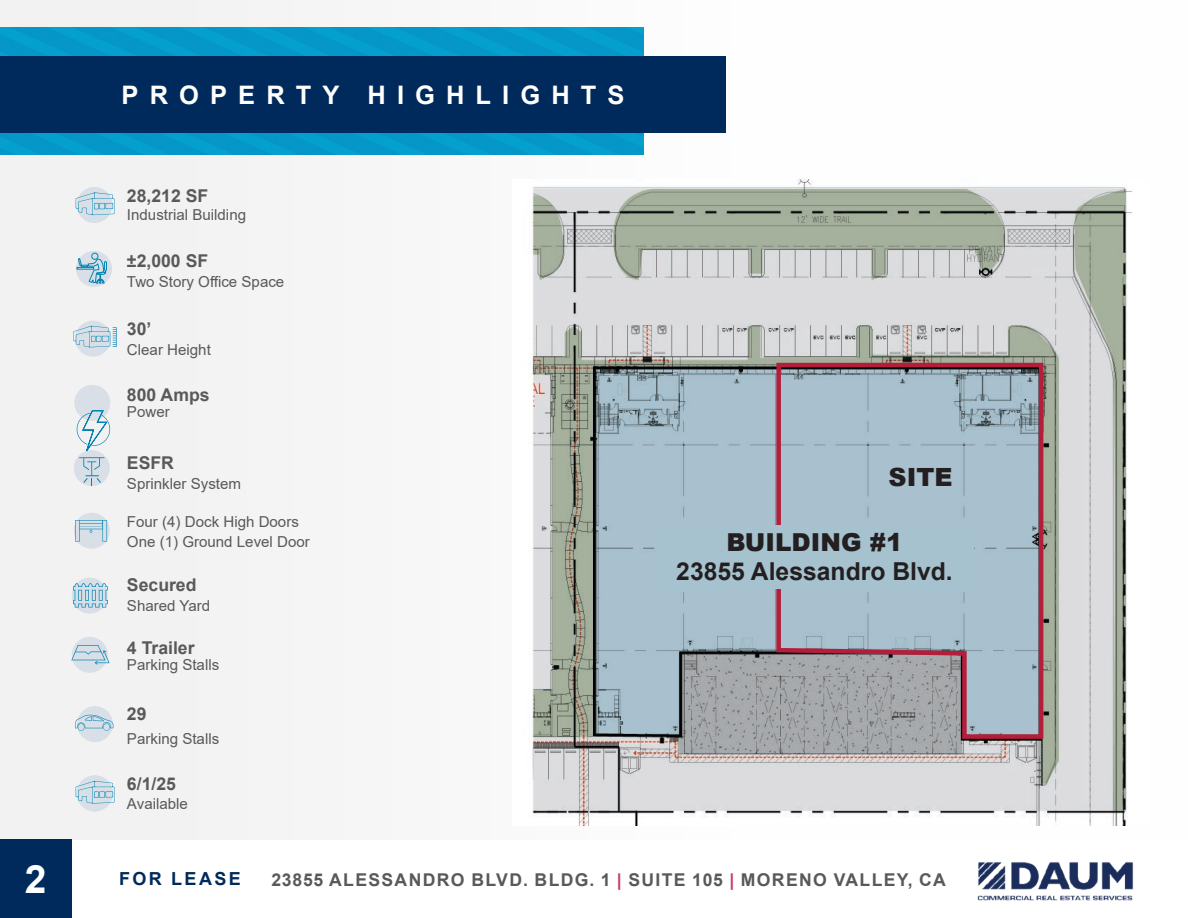
<style>
.page{position:relative;width:1188px;height:918px;background:#fff}
.page>*{position:absolute;margin:0;border:0;box-sizing:border-box;transform-origin:0 0}
.t1{font:700 39px "Arial";color:#fff}
.t2{font:700 25.5px "Arial";letter-spacing:.435em;color:#fff}
.t3{font:900 25.05px "Arial";color:#231f20}
.t4{font:700 24.75px "Arial";color:#231f20}
.t5{font:900 24.75px "Arial";color:#231f20}
.t6{font:700 18px "Arial";letter-spacing:.135em;color:#002a5c}
.t7{font:700 17.7px "Arial";letter-spacing:.075em;color:#58595b}
.t8{font:700 17.7px "Arial";letter-spacing:.04em;color:#58595b}
.t9{font:700 17.7px "Arial";color:#58595b}
.t10{font:15.15px/20.1px "Arial";color:#58595b}
.s1{color:#c33b61}
</style>
<div class="page">
<div style="left:0;top:0;width:1188px;height:839px;background:#f2f2f2"></div>
<img style="left:513px;top:179px;width:635px;height:646px">
<img style="left:0;top:27px;width:644px;height:127px">
<div style="left:0;top:56px;width:726px;height:77px;background:#002a5c"></div>
<div style="left:76px;top:251px;width:36px;height:36px;background:#d8dfe6;border-radius:50%"></div>
<div style="left:74px;top:450px;width:36px;height:36px;background:#d8dfe6;border-radius:50%"></div>
<svg style="left:77px;top:258px;width:30px;height:26px"></svg>
<div style="left:91px;top:253px;width:7px;height:7px;border:1px solid #0084b4;border-radius:50%"></div>
<div style="left:77px;top:706px;width:36px;height:36px;background:#d8dfe6;border-radius:50%"></div>
<div style="left:76px;top:187px;width:36px;height:36px;background:#d8dfe6;border-radius:50%"></div>
<svg style="left:76px;top:192px;width:38px;height:23px"></svg>
<div style="left:75px;top:321px;width:36px;height:36px;background:#d8dfe6;border-radius:50%"></div>
<svg style="left:73px;top:326px;width:44px;height:21px"></svg>
<div style="left:74px;top:385px;width:36px;height:36px;background:#d8dfe6;border-radius:50%"></div>
<div style="left:74px;top:513px;width:36px;height:36px;background:#d8dfe6;border-radius:50%"></div>
<svg style="left:75px;top:520px;width:32px;height:22px"></svg>
<svg style="left:75px;top:714px;width:39px;height:17px"></svg>
<div style="left:72px;top:578px;width:36px;height:36px;background:#d8dfe6;border-radius:50%"></div>
<div style="left:72px;top:637px;width:36px;height:36px;background:#d8dfe6;border-radius:50%"></div>
<svg style="left:73px;top:583px;width:35px;height:25px"></svg>
<svg style="left:71px;top:645px;width:39px;height:20px"></svg>
<svg style="left:77px;top:410px;width:33px;height:76px"></svg>
<svg style="left:774px;top:361px;width:272px;height:380px;background:#a3acb7"></svg>
<div style="left:656px;top:525px;width:317px;height:64px;background:#a7c2cf"></div>
<div style="left:76px;top:775px;width:36px;height:36px;background:#d8dfe6;border-radius:50%"></div>
<svg style="left:76px;top:781px;width:38px;height:23px"></svg>
<div style="left:0;top:839px;width:71px;height:79px;background:#002a5c"></div>
<img style="left:977px;top:862px;width:157px;height:39px">
<h2 class="t2" style="left:122px;top:77px;width:505px">PROPERTY HIGHLIGHTS</h2>
<p class="t8" style="left:127px;top:184px;width:83px">28,212 SF</p>
<p class="t10" style="left:127px;top:205px;width:121px">Industrial Building</p>
<p class="t8" style="left:127px;top:248px;width:83px">±2,000 SF</p>
<p class="t10" style="left:127px;top:271px;width:159px">Two Story Office Space</p>
<p class="t8" style="left:127px;top:316px;width:26px">30’</p>
<p class="t10" style="left:127px;top:339px;width:85px">Clear Height</p>
<p class="t8" style="left:127px;top:382px;width:84px">800 Amps</p>
<p class="t10" style="left:127px;top:402px;width:44px">Power</p>
<p class="t8" style="left:127px;top:450px;width:49px">ESFR</p>
<p class="t10" style="left:127px;top:474px;width:116px">Sprinkler System</p>
<p class="t10" style="left:127px;top:512px;width:184px">Four (4) Dock High Doors<br>One (1) Ground Level Door</p>
<p class="t9" style="left:127px;top:572px;width:71px">Secured</p>
<p class="t10" style="left:127px;top:596px;width:85px">Shared Yard</p>
<p class="t9" style="left:127px;top:635px;width:69px">4 Trailer</p>
<p class="t10" style="left:127px;top:655px;width:94px">Parking Stalls</p>
<p class="t8" style="left:127px;top:702px;width:21px">29</p>
<p class="t10" style="left:127px;top:728px;width:94px">Parking Stalls</p>
<p class="t8" style="left:127px;top:772px;width:51px">6/1/25</p>
<p class="t10" style="left:127px;top:794px;width:62px">Available</p>
<h3 class="t3" style="left:889px;top:458px;width:66px">SITE</h3>
<h3 class="t5" style="left:726px;top:524px;width:178px">BUILDING #1</h3>
<h3 class="t4" style="left:676px;top:554px;width:278px">23855 Alessandro Blvd.</h3>
<h1 class="t1" style="left:25px;top:852px;width:23px">2</h1>
<p class="t6" style="left:119px;top:866px;width:123px">FOR LEASE</p>
<p class="t7" style="left:271px;top:867px;width:676px">23855 ALESSANDRO BLVD. BLDG. 1 <span class="s1">|</span> SUITE 105 <span class="s1">|</span> MORENO VALLEY, CA</p>
</div>
